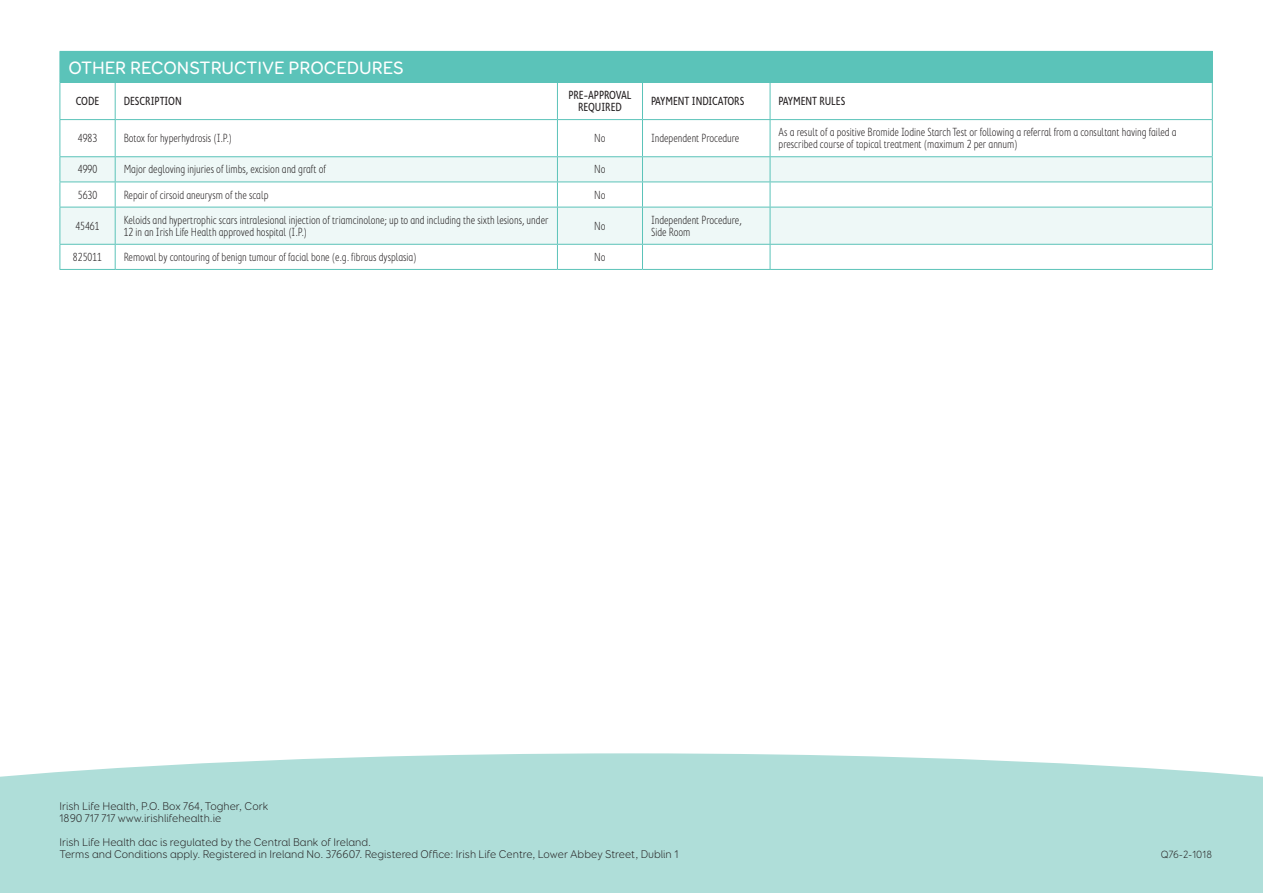
<style>
.page{position:relative;width:1263px;height:893px;background:#fff}
.page>*{position:absolute;margin:0;border:0;box-sizing:border-box;transform-origin:0 0}
.Subhead_cell{font:500 18px "Booster Next FY";color:#fff}
.TABLE_BODY_COPY{font:300 condensed 12px/12px "Cambridge Round";color:#231f20}
.Subhead_cell-2{font:condensed 12px/12px "Cambridge Round";color:#231f20;text-align:center}
.left_cell{font:300 11.25px "Booster Next FY";color:#231f20}
.left_cell-2{font:300 10.5px "Booster Next FY";color:#231f20}
</style>
<div class="page">
<div style="left:60px;top:51px;width:1152px;height:31px;background:#5bc3b9"></div>
<svg style="left:61px;top:157px;width:1151px;height:87px;fill:#eef8f7"></svg>
<hr style="left:60px;top:82px;width:55px;height:1px;background:#5bc3b9">
<hr style="left:60px;top:83px;width:1px;height:36px;background:#5bc3b9">
<hr style="left:115px;top:82px;width:442px;height:1px;background:#5bc3b9">
<hr style="left:115px;top:83px;width:1px;height:36px;background:#5bc3b9">
<hr style="left:557px;top:82px;width:85px;height:1px;background:#5bc3b9">
<hr style="left:557px;top:83px;width:1px;height:36px;background:#5bc3b9">
<hr style="left:642px;top:82px;width:128px;height:1px;background:#5bc3b9">
<hr style="left:642px;top:83px;width:1px;height:36px;background:#5bc3b9">
<hr style="left:770px;top:82px;width:443px;height:1px;background:#5bc3b9">
<hr style="left:770px;top:83px;width:1px;height:36px;background:#5bc3b9">
<hr style="left:1212px;top:83px;width:1px;height:36px;background:#5bc3b9">
<hr style="left:60px;top:119px;width:55px;height:1px;background:#5bc3b9">
<hr style="left:115px;top:119px;width:442px;height:1px;background:#5bc3b9">
<hr style="left:557px;top:119px;width:85px;height:1px;background:#5bc3b9">
<hr style="left:642px;top:119px;width:128px;height:1px;background:#5bc3b9">
<hr style="left:770px;top:119px;width:443px;height:1px;background:#5bc3b9">
<hr style="left:770px;top:51px;width:443px;height:1px;background:#5bc3b9">
<hr style="left:1212px;top:52px;width:1px;height:30px;background:#5bc3b9">
<hr style="left:60px;top:120px;width:1px;height:36px;background:#5bc3b9">
<hr style="left:115px;top:120px;width:1px;height:36px;background:#5bc3b9">
<hr style="left:557px;top:120px;width:1px;height:36px;background:#5bc3b9">
<hr style="left:642px;top:120px;width:1px;height:36px;background:#5bc3b9">
<hr style="left:770px;top:120px;width:1px;height:36px;background:#5bc3b9">
<hr style="left:1212px;top:120px;width:1px;height:36px;background:#5bc3b9">
<hr style="left:60px;top:156px;width:55px;height:1px;background:#5bc3b9">
<hr style="left:115px;top:156px;width:442px;height:1px;background:#5bc3b9">
<hr style="left:557px;top:156px;width:85px;height:1px;background:#5bc3b9">
<hr style="left:642px;top:156px;width:128px;height:1px;background:#5bc3b9">
<hr style="left:770px;top:156px;width:443px;height:1px;background:#5bc3b9">
<hr style="left:60px;top:182px;width:55px;height:1px;background:#5bc3b9">
<svg style="left:60px;top:157px;width:1px;height:50px"></svg>
<hr style="left:115px;top:182px;width:442px;height:1px;background:#5bc3b9">
<svg style="left:115px;top:157px;width:1px;height:50px"></svg>
<hr style="left:557px;top:182px;width:85px;height:1px;background:#5bc3b9">
<svg style="left:557px;top:157px;width:1px;height:50px"></svg>
<hr style="left:642px;top:182px;width:128px;height:1px;background:#5bc3b9">
<svg style="left:642px;top:157px;width:1px;height:50px"></svg>
<hr style="left:770px;top:182px;width:443px;height:1px;background:#5bc3b9">
<svg style="left:770px;top:157px;width:1px;height:50px"></svg>
<svg style="left:1212px;top:157px;width:1px;height:50px"></svg>
<hr style="left:60px;top:207px;width:55px;height:1px;background:#5bc3b9">
<hr style="left:60px;top:207px;width:1px;height:37px;background:#5bc3b9">
<hr style="left:115px;top:207px;width:442px;height:1px;background:#5bc3b9">
<hr style="left:115px;top:207px;width:1px;height:37px;background:#5bc3b9">
<hr style="left:557px;top:207px;width:85px;height:1px;background:#5bc3b9">
<hr style="left:557px;top:207px;width:1px;height:37px;background:#5bc3b9">
<hr style="left:642px;top:207px;width:128px;height:1px;background:#5bc3b9">
<hr style="left:642px;top:207px;width:1px;height:37px;background:#5bc3b9">
<hr style="left:770px;top:207px;width:443px;height:1px;background:#5bc3b9">
<hr style="left:770px;top:207px;width:1px;height:37px;background:#5bc3b9">
<hr style="left:1212px;top:207px;width:1px;height:37px;background:#5bc3b9">
<hr style="left:60px;top:244px;width:55px;height:1px;background:#5bc3b9">
<svg style="left:60px;top:245px;width:1px;height:24px"></svg>
<hr style="left:115px;top:244px;width:442px;height:1px;background:#5bc3b9">
<svg style="left:115px;top:245px;width:1px;height:24px"></svg>
<hr style="left:557px;top:244px;width:85px;height:1px;background:#5bc3b9">
<svg style="left:557px;top:245px;width:1px;height:24px"></svg>
<hr style="left:642px;top:244px;width:128px;height:1px;background:#5bc3b9">
<svg style="left:642px;top:245px;width:1px;height:24px"></svg>
<hr style="left:770px;top:244px;width:443px;height:1px;background:#5bc3b9">
<svg style="left:770px;top:245px;width:1px;height:24px"></svg>
<svg style="left:1212px;top:245px;width:1px;height:24px"></svg>
<hr style="left:60px;top:269px;width:55px;height:1px;background:#5bc3b9">
<hr style="left:115px;top:269px;width:442px;height:1px;background:#5bc3b9">
<hr style="left:557px;top:269px;width:85px;height:1px;background:#5bc3b9">
<hr style="left:642px;top:269px;width:128px;height:1px;background:#5bc3b9">
<hr style="left:770px;top:269px;width:443px;height:1px;background:#5bc3b9">
<div style="left:0;top:753px;width:1263px;height:140px;background:#afded9"></div>
<p class="Subhead_cell" style="left:68px;top:57px;width:337px">OTHER RECONSTRUCTIVE PROCEDURES</p>
<p class="Subhead_cell-2" style="left:76px;top:95px;width:25px">CODE</p>
<p class="Subhead_cell-2" style="left:124px;top:95px;width:60px">DESCRIPTION</p>
<p class="Subhead_cell-2" style="left:568px;top:89px;width:65px">PRE-APPROVAL<br>REQUIRED</p>
<p class="Subhead_cell-2" style="left:651px;top:95px;width:95px">PAYMENT INDICATORS</p>
<p class="Subhead_cell-2" style="left:778px;top:95px;width:68px">PAYMENT RULES</p>
<p class="TABLE_BODY_COPY" style="left:78px;top:132px;width:21px">4983</p>
<p class="TABLE_BODY_COPY" style="left:124px;top:132px;width:110px">Botox for hyperhydrosis (I.P.)</p>
<p class="TABLE_BODY_COPY" style="left:594px;top:132px;width:13px">No</p>
<p class="TABLE_BODY_COPY" style="left:651px;top:132px;width:90px">Independent Procedure</p>
<p class="TABLE_BODY_COPY" style="left:778px;top:126px;width:400px">As a result of a positive Bromide Iodine Starch Test or following a referral from a consultant having failed a prescribed course of topical treatment (maximum 2 per annum)</p>
<p class="TABLE_BODY_COPY" style="left:78px;top:163px;width:21px">4990</p>
<p class="TABLE_BODY_COPY" style="left:124px;top:163px;width:204px">Major degloving injuries of limbs, excision and graft of</p>
<p class="TABLE_BODY_COPY" style="left:594px;top:163px;width:13px">No</p>
<p class="TABLE_BODY_COPY" style="left:78px;top:188px;width:21px">5630</p>
<p class="TABLE_BODY_COPY" style="left:124px;top:188px;width:146px">Repair of cirsoid aneurysm of the scalp</p>
<p class="TABLE_BODY_COPY" style="left:594px;top:188px;width:13px">No</p>
<p class="TABLE_BODY_COPY" style="left:75px;top:220px;width:26px">45461</p>
<p class="TABLE_BODY_COPY" style="left:124px;top:214px;width:426px">Keloids and hypertrophic scars intralesional injection of triamcinolone; up to and including the sixth lesions, under<br>12 in an Irish Life Health approved hospital (I.P.)</p>
<p class="TABLE_BODY_COPY" style="left:594px;top:220px;width:13px">No</p>
<p class="TABLE_BODY_COPY" style="left:651px;top:214px;width:92px">Independent Procedure,<br>Side Room</p>
<p class="TABLE_BODY_COPY" style="left:73px;top:251px;width:31px">825011</p>
<p class="TABLE_BODY_COPY" style="left:124px;top:251px;width:294px">Removal by contouring of benign tumour of facial bone (e.g. fibrous dysplasia)</p>
<p class="TABLE_BODY_COPY" style="left:594px;top:251px;width:13px">No</p>
<p class="left_cell" style="left:60px;top:800px;width:210px">Irish Life Health, P.O. Box 764, Togher, Cork</p>
<p class="left_cell" style="left:60px;top:812px;width:163px">1890 717 717 www.irishlifehealth.ie</p>
<p class="left_cell" style="left:60px;top:836px;width:313px">Irish Life Health dac is regulated by the Central Bank of Ireland.</p>
<p class="left_cell" style="left:60px;top:848px;width:620px">Terms and Conditions apply. Registered in Ireland No. 376607. Registered Office: Irish Life Centre, Lower Abbey Street, Dublin 1</p>
<p class="left_cell-2" style="left:1161px;top:848px;width:53px">Q76-2-1018</p>
</div>
